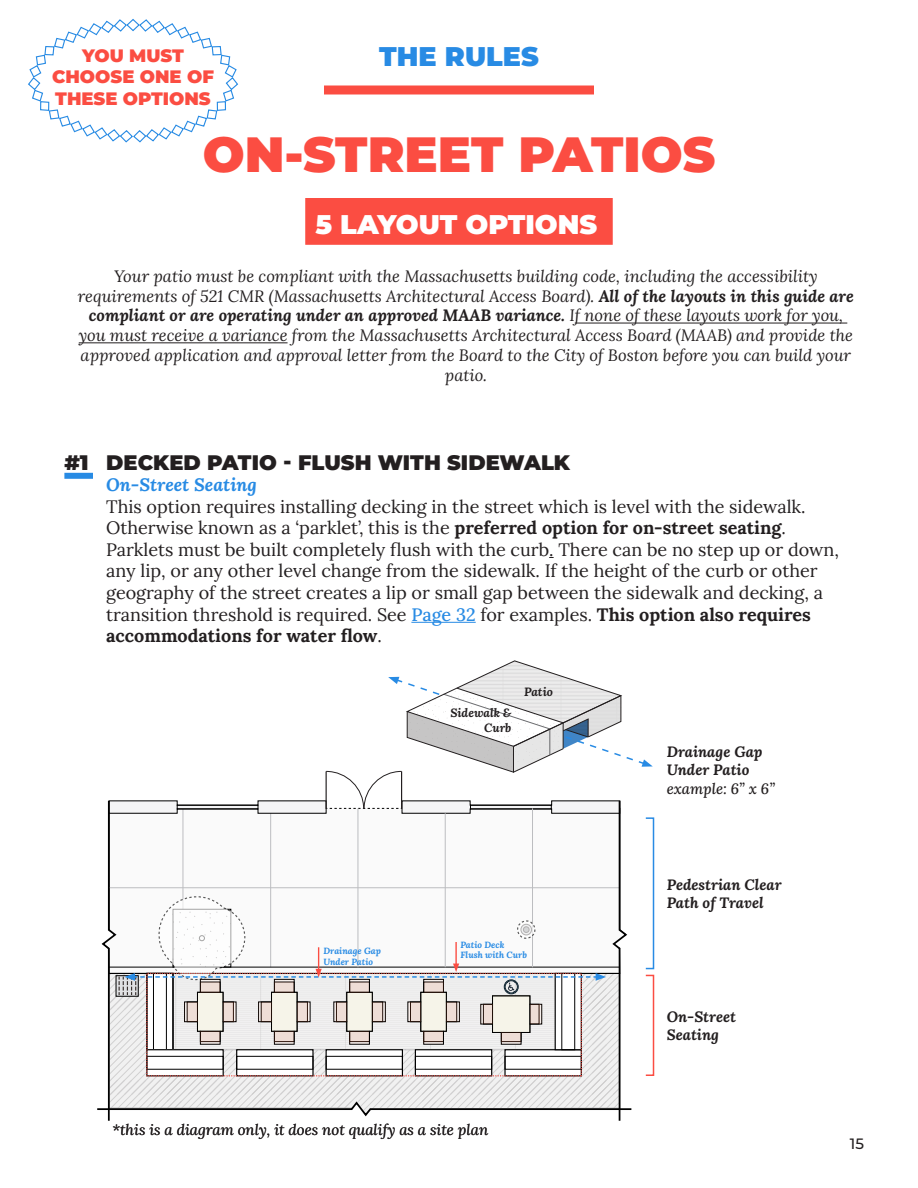
<style>
.page{position:relative;width:918px;height:1188px;background:#fff}
.page>*{position:absolute;margin:0;border:0;box-sizing:border-box;transform-origin:0 0}
.t1{font:900 49.5px "Montserrat";color:#fb4d42}
.t2{font:900 27px "Montserrat";color:#fff}
.t3{font:900 27px "Montserrat";color:#288be4}
.t4{font:900 21px "Montserrat";color:#231f20}
.t5{font:18px/21.6px "Lora";color:#231f20}
.t6{font:900 18px/21.6px "Montserrat";color:#fb4d42;text-align:center}
.t7{font:italic 700 18px "Lora";color:#288be4}
.t8{font:italic 16.5px/19.8px "Lora";color:#231f20;text-align:center}
.t9{font:italic 700 15px "Lora";color:#231f20}
.t10{font:italic 15px "Lora";color:#231f20}
.t11{font:italic 500 15px "Lora";color:#231f20}
.t12{font:500 15px "Montserrat";color:#231f20}
.t13{font:italic 700 12px "Lora";color:#231f20}
.t14{font:italic 700 9px "Lora";color:#288be4}
.s1{font-weight:700}
.s2{font-weight:500;color:#288be4}
</style>
<div class="page">
<div style="left:305px;top:198px;width:308px;height:47px;background:#fb4d42;border:2px solid #fb4d42"></div>
<hr style="left:411px;top:622px;width:65px;height:1px;background:#288be4">
<div style="left:64px;top:473px;width:29px;height:6px;background:#288be4"></div>
<svg style="left:28px;top:18px;width:211px;height:125px"></svg>
<div style="left:324px;top:86px;width:270px;height:8px;background:#fb4d42"></div>
<hr style="left:575px;top:323px;width:272px;height:1px;background:#231f20">
<hr style="left:79px;top:342px;width:209px;height:1px;background:#231f20">
<div style="left:645px;top:817px;width:9px;height:152px;border:2px solid #288be4"></div>
<div style="left:645px;top:975px;width:9px;height:101px;border:2px solid #fb4d42"></div>
<svg style="left:97px;top:660px;width:556px;height:461px"></svg>
<p class="t6" style="left:52px;top:43px;width:163px">YOU MUST<br>CHOOSE ONE OF<br>THESE OPTIONS</p>
<p class="t3" style="left:379px;top:36px;width:161px">THE RULES</p>
<p class="t1" style="left:203px;top:118px;width:514px">ON-STREET PATIOS</p>
<p class="t2" style="left:315px;top:204px;width:283px">5 LAYOUT OPTIONS</p>
<p class="t8" style="left:78px;top:266px;width:777px">Your patio must be compliant with the Massachusetts building code, including the accessibility requirements of 521 CMR (Massachusetts Architectural Access Board). <span class="s1">All of the layouts in this guide are compliant or are operating under an approved MAAB variance.</span> If none of these layouts work for you, you must receive a variance from the Massachusetts Architectural Access Board (MAAB) and provide the approved application and approval letter from the Board to the City of Boston before you can build your patio.</p>
<p class="t4" style="left:64px;top:446px;width:26px">#1</p>
<p class="t4" style="left:106px;top:446px;width:465px">DECKED PATIO - FLUSH WITH SIDEWALK</p>
<p class="t7" style="left:106px;top:471px;width:152px">On-Street Seating</p>
<p class="t5" style="left:106px;top:494px;width:734px">This option requires installing decking in the street which is level with the sidewalk.<br>Otherwise known as a ‘parklet’, this is the <span class="s1">preferred option for on-street seating</span>.<br>Parklets must be built completely flush with the curb. There can be no step up or down, any lip, or any other level change from the sidewalk. If the height of the curb or other geography of the street creates a lip or small gap between the sidewalk and decking, a transition threshold is required. See <span class="s2">Page 32</span> for examples. <span class="s1">This option also requires accommodations for water flow</span>.</p>
<p class="t13" style="left:450px;top:704px;width:62px">Sidewalk &amp;</p>
<p class="t13" style="left:484px;top:719px;width:29px">Curb</p>
<p class="t13" style="left:524px;top:683px;width:30px">Patio</p>
<p class="t14" style="left:324px;top:944px;width:59px">Drainage Gap</p>
<p class="t14" style="left:324px;top:955px;width:51px">Under Patio</p>
<p class="t14" style="left:460px;top:938px;width:45px">Patio Deck</p>
<p class="t14" style="left:460px;top:948px;width:68px">Flush with Curb</p>
<p class="t10" style="left:112px;top:1120px;width:377px">*this is a diagram only, it does not qualify as a site plan</p>
<p class="t9" style="left:667px;top:740px;width:97px">Drainage Gap</p>
<p class="t9" style="left:667px;top:758px;width:84px">Under Patio</p>
<p class="t11" style="left:667px;top:779px;width:110px">example: 6” x 6”</p>
<p class="t9" style="left:667px;top:873px;width:116px">Pedestrian Clear</p>
<p class="t9" style="left:667px;top:891px;width:98px">Path of Travel</p>
<p class="t9" style="left:667px;top:1005px;width:71px">On-Street</p>
<p class="t9" style="left:667px;top:1023px;width:54px">Seating</p>
<p class="t12" style="left:850px;top:1133px;width:16px">15</p>
</div>
